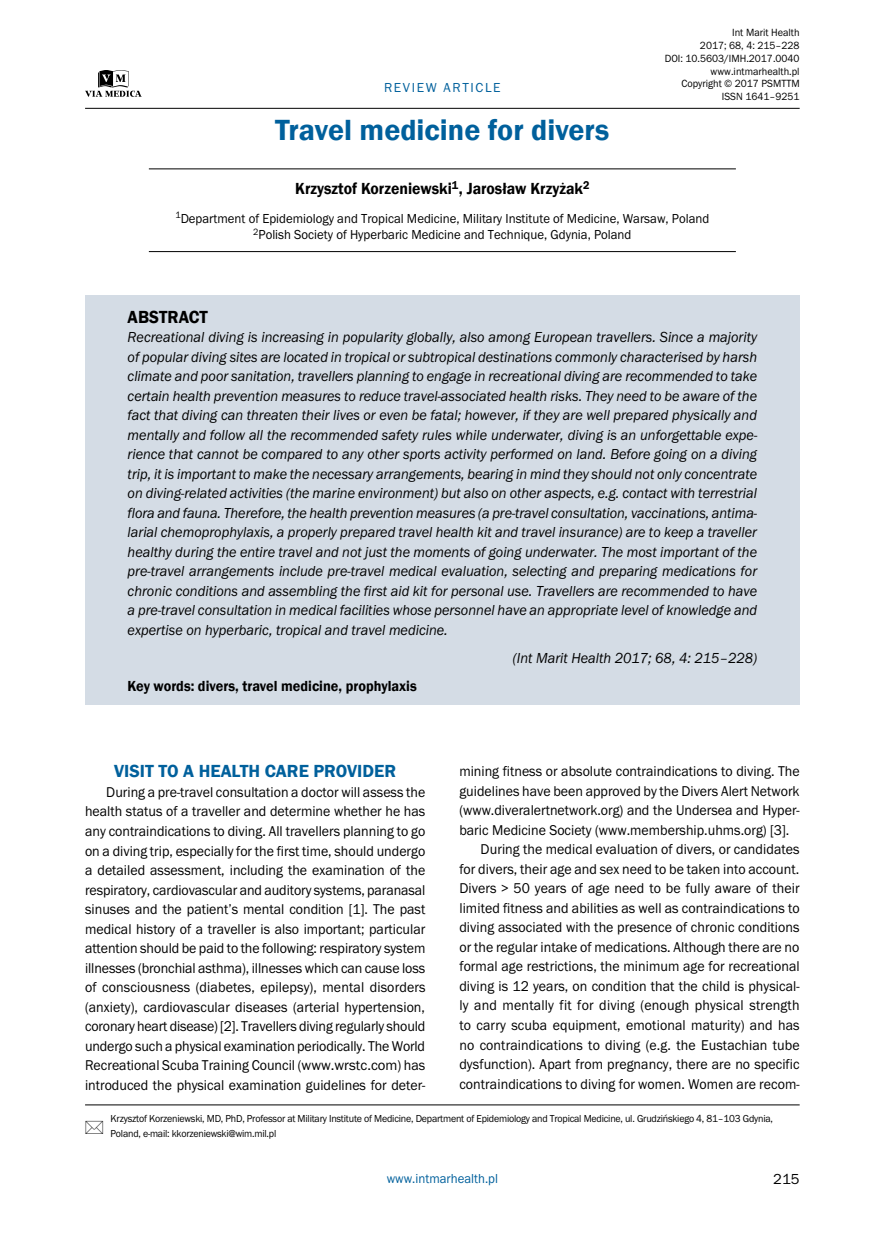
<style>
.page{position:relative;width:872px;height:1234px;background:#fff}
.page>*{position:absolute;margin:0;border:0;box-sizing:border-box;transform-origin:0 0}
.t1{font:600 30px "Franklin Gothic";color:#00609c}
.t2{font:600 18px "Franklin Gothic";color:#00609c}
.t3{font:600 18px "Franklin Gothic";color:#000;scale:.95 1}
.t4{font:600 16.5px "Franklin Gothic";color:#000;scale:.95 1}
.t5{font:italic 15px/19.5px "Franklin Got Itc TEE";color:#000;text-align:justify;scale:.95 1}
.t6{font:600 15px "Franklin Gothic";color:#000;scale:.95 1}
.t7{font:15px "Franklin Got Itc TEE";color:#000}
.t8{font:14.7px/19.5px "Franklin Got Itc TEE";letter-spacing:.005em;color:#000;text-align:justify;scale:.95 1}
.t9{font:13.5px/16.2px "Franklin Got Itc TEE";color:#000;text-align:center;scale:.95 1}
.t10{font:13.5px "Franklin Got Itc TEE";color:#00609c;scale:.95 1}
.t11{font:13.5px "Franklin Got Itc TEE";letter-spacing:.12em;color:#00609c}
.t12{font:10.8px/12.8px "Franklin Got Itc TEE";color:#000;text-align:right;scale:.95 1}
.t13{font:10.5px/15px "Franklin Got Itc TEE";letter-spacing:-.02em;color:#000;scale:.95 1}
</style>
<div class="page">
<hr style="left:85px;top:108px;width:714px;height:1px;background:#000">
<svg style="left:85px;top:70px;width:57px;height:27px"></svg>
<hr style="left:85px;top:1104px;width:714px;height:1px;background:#000">
<div style="left:85px;top:295px;width:714px;height:409px;background:#d4dce5"></div>
<hr style="left:149px;top:168px;width:587px;height:1px;background:#000">
<hr style="left:149px;top:251px;width:587px;height:1px;background:#000">
<p class="t11" style="left:384px;top:80px;width:118px">REVIEW ARTICLE</p>
<h1 class="t1" style="left:275px;top:112px;width:336px">Travel medicine for divers</h1>
<p class="t12" style="left:664px;top:27px;width:144px">Int Marit Health<br>2017; 68, 4: 215–228<br>DOI: 10.5603/IMH.2017.0040 www.intmarhealth.pl<br>Copyright © 2017 PSMTTM<br>ISSN 1641–9251</p>
<p class="t4" style="left:295px;top:178px;width:311px">Krzysztof Korzeniewski<sup>1</sup>, Jarosław Krzyżak<sup>2</sup></p>
<p class="t9" style="left:175px;top:210px;width:563px"><sup>1</sup>Department of Epidemiology and Tropical Medicine, Military Institute of Medicine, Warsaw, Poland<br><sup>2</sup>Polish Society of Hyperbaric Medicine and Technique, Gdynia, Poland</p>
<p class="t3" style="left:128px;top:305px;width:84px">Abstract</p>
<p class="t5" style="left:128px;top:327px;width:664px">Recreational diving is increasing in popularity globally, also among European travellers. Since a majority of popular diving sites are located in tropical or subtropical destinations commonly characterised by harsh climate and poor sanitation, travellers planning to engage in recreational diving are recommended to take certain health prevention measures to reduce travel-associated health risks. They need to be aware of the fact that diving can threaten their lives or even be fatal; however, if they are well prepared physically and mentally and follow all the recommended safety rules while underwater, diving is an unforgettable expe&shy;rience that cannot be compared to any other sports activity performed on land. Before going on a diving trip, it is important to make the necessary arrangements, bearing in mind they should not only concentrate on diving-related activities (the marine environment) but also on other aspects, e.g. contact with terrestrial flora and fauna. Therefore, the health prevention measures (a pre-travel consultation, vaccinations, antima&shy;larial chemoprophylaxis, a properly prepared travel health kit and travel insurance) are to keep a traveller healthy during the entire travel and not just the moments of going underwater. The most important of the pre-travel arrangements include pre-travel medical evaluation, selecting and preparing medications for chronic conditions and assembling the first aid kit for personal use. Travellers are recommended to have a pre-travel consultation in medical facilities whose personnel have an appropriate level of knowledge and expertise on hyperbaric, tropical and travel medicine.</p>
<p class="t5" style="left:513px;top:648px;width:259px">(Int Marit Health 2017; 68, 4: 215–228)</p>
<p class="t6" style="left:128px;top:676px;width:306px">Key words: divers, travel medicine, prophylaxis</p>
<p class="t2" style="left:114px;top:760px;width:281px">VISIT TO A HEALTH CARE PROVIDER</p>
<p class="t8" style="left:85px;top:782px;width:360px;text-indent:21px">During a pre-travel consultation a doctor will assess the health status of a traveller and determine whether he has any contraindications to diving. All travellers planning to go on a diving trip, especially for the first time, should undergo a detailed assessment, including the examination of the respiratory, cardiovascular and auditory systems, paranasal sinuses and the patient’s mental condition [1]. The past medical history of a traveller is also important; particular attention should be paid to the following: respiratory system illnesses (bronchial asthma), illnesses which can cause loss of consciousness (diabetes, epilepsy), mental disorders (anxiety), cardiovascular diseases (arterial hypertension, coronary heart disease) [2]. Travellers diving regularly should undergo such a physical examination periodically. The World Recreational Scuba Training Council (www.wrstc.com) has introduced the physical examination guidelines for deter-</p>
<p class="t8" style="left:459px;top:761px;width:360px">mining fitness or absolute contraindications to diving. The</p>
<p class="t8" style="left:459px;top:781px;width:360px">guidelines have been approved by the Divers Alert Network</p>
<p class="t8" style="left:459px;top:800px;width:360px">(www.diveralertnetwork.org) and the Undersea and Hyper-</p>
<p class="t8" style="left:459px;top:820px;width:349px">baric Medicine Society (www.membership.uhms.org) [3].</p>
<p class="t8" style="left:480px;top:839px;width:337px">During the medical evaluation of divers, or candidates</p>
<p class="t8" style="left:459px;top:859px;width:359px">for divers, their age and sex need to be taken into account.</p>
<p class="t8" style="left:459px;top:878px;width:360px">Divers &gt; 50 years of age need to be fully aware of their</p>
<p class="t8" style="left:459px;top:898px;width:360px">limited fitness and abilities as well as contraindications to</p>
<p class="t8" style="left:459px;top:917px;width:360px">diving associated with the presence of chronic conditions</p>
<p class="t8" style="left:459px;top:937px;width:359px">or the regular intake of medications. Although there are no</p>
<p class="t8" style="left:459px;top:956px;width:360px">formal age restrictions, the minimum age for recreational</p>
<p class="t8" style="left:459px;top:976px;width:360px">diving is 12 years, on condition that the child is physical-</p>
<p class="t8" style="left:459px;top:995px;width:359px">ly and mentally fit for diving (enough physical strength</p>
<p class="t8" style="left:459px;top:1015px;width:360px">to carry scuba equipment, emotional maturity) and has</p>
<p class="t8" style="left:459px;top:1034px;width:360px">no contraindications to diving (e.g. the Eustachian tube</p>
<p class="t8" style="left:459px;top:1054px;width:360px">dysfunction). Apart from pregnancy, there are no specific</p>
<p class="t8" style="left:459px;top:1073px;width:360px">contraindications to diving for women. Women are recom-</p>
<p class="t13" style="left:111px;top:1110px;width:698px">Krzysztof Korzeniewski, MD, PhD, Professor at Military Institute of Medicine, Department of Epidemiology and Tropical Medicine, ul. Grudzińskiego 4, 81–103 Gdynia,<br>Poland, e-mail: kkorzeniewski@wim.mil.pl</p>
<p class="t10" style="left:387px;top:1170px;width:119px">www.intmarhealth.pl</p>
<p class="t7" style="left:773px;top:1170px;width:28px">215</p>
</div>
